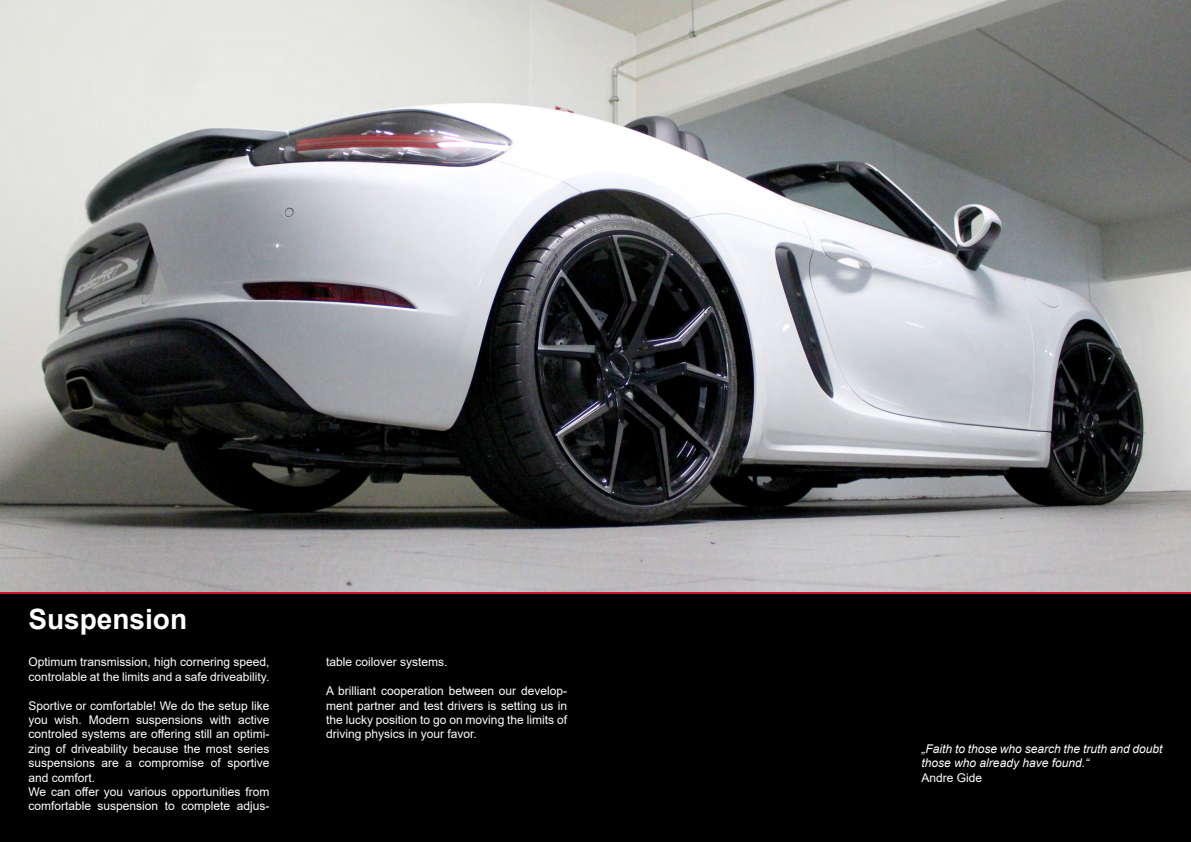
<style>
.page{position:relative;width:1191px;height:842px;background:#fff}
.page>*{position:absolute;margin:0;border:0;box-sizing:border-box;transform-origin:0 0}
.t1{font:700 28px "Arial";color:#fff}
.t2{font:12px/14.4px "Arial";color:#fff}
.t3{font:italic 12px/14.4px "Arial";color:#fff}
</style>
<div class="page">
<div style="left:0;top:567px;width:1191px;height:275px;background:#000"></div>
<img style="left:0;top:0;width:1191px;height:592px">
<hr style="left:0;top:592px;width:1191px;height:2px;background:#cc1430">
<h1 class="t1" style="left:28px;top:599px;width:160px">Suspension</h1>
<p class="t2" style="left:28px;top:655px;width:242px">Optimum transmission, high cornering speed, controlable at the limits and a safe driveability.</p>
<p class="t2" style="left:28px;top:698px;width:242px">Sportive or comfortable! We do the setup like you wish. Modern suspensions with active controled systems are offering still an optimi&shy;zing of driveability because the most series suspensions are a compromise of sportive and comfort.<br>We can offer you various opportunities from comfortable suspension to complete adjus-</p>
<p class="t2" style="left:326px;top:655px;width:123px">table coilover systems.</p>
<p class="t2" style="left:326px;top:684px;width:242px;text-align:justify">A brilliant cooperation between our develop&shy;ment partner and test drivers is setting us in the lucky position to go on moving the limits of driving physics in your favor.</p>
<p class="t3" style="left:921px;top:742px;width:242px">„Faith to those who search the truth and doubt those who already have found.“</p>
<p class="t2" style="left:921px;top:770px;width:62px">Andre Gide</p>
</div>
